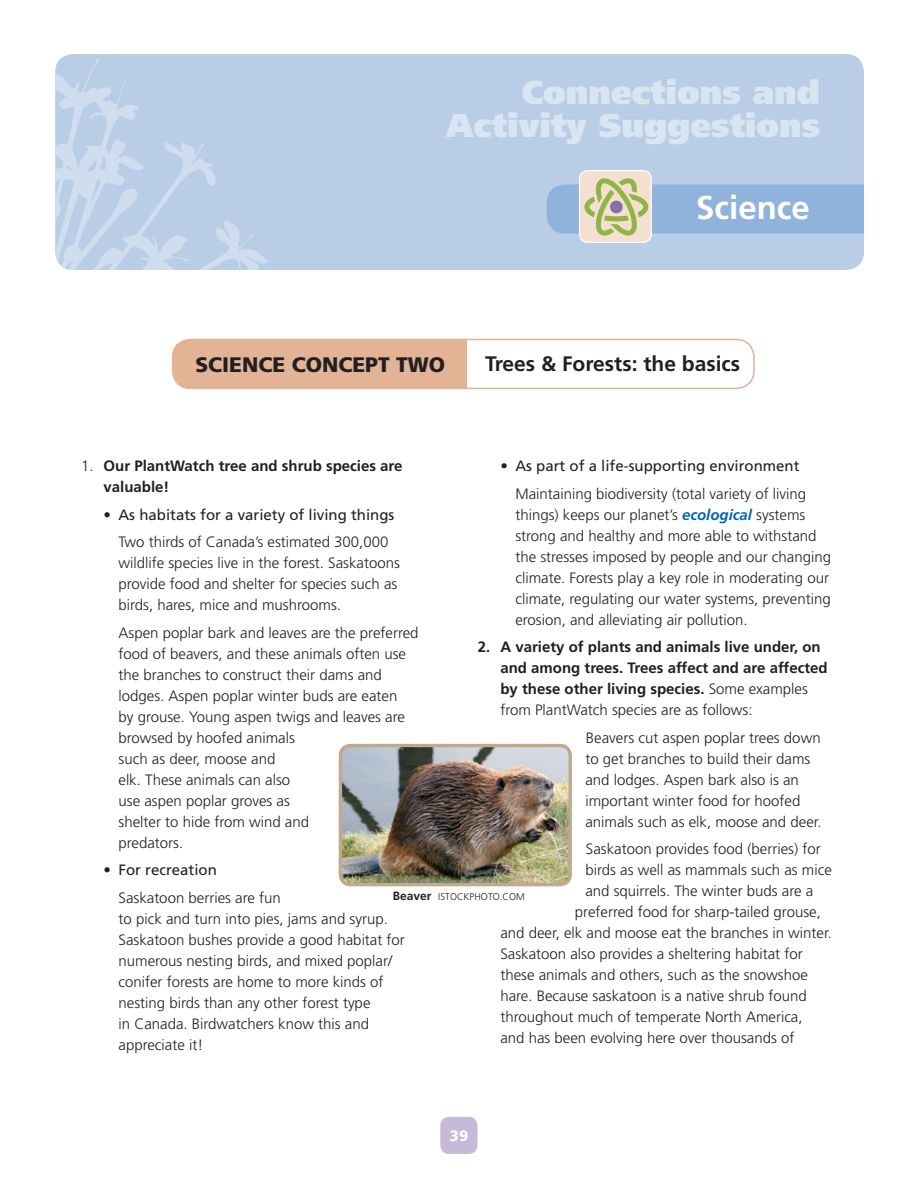
<style>
.page{position:relative;width:918px;height:1188px;background:#fff}
.page>*{position:absolute;margin:0;border:0;box-sizing:border-box;transform-origin:0 0}
.t1{font:900 33px/33px "Frutiger";color:#dae5f2;text-align:right}
.t2{font:700 33px "Frutiger";color:#fff}
.t3{font:700 21px "Frutiger";color:#231f20}
.t4{font:900 21px "Frutiger";color:#231f20}
.t5{font:300 15px/21px "Frutiger";color:#231f20}
.t6{font:700 15px/21px "Frutiger";color:#231f20}
.t7{font:15px "Frutiger";color:#231f20}
.t8{font:900 15px "Frutiger";color:#fff}
.t9{font:300 9.75px "Frutiger";color:#231f20}
.s1{font-weight:700;font-style:italic;color:#0166b3}
.s2{font-weight:300}
.s3{font-weight:700;font-size:12px}
</style>
<div class="page">
<div style="left:440px;top:1117px;width:37px;height:37px;background:#c6bbd6;border-radius:9px"></div>
<div style="left:173px;top:339px;width:581px;height:49px;background:#e2b395;border-radius:18px"></div>
<div style="left:468px;top:339px;width:286px;height:49px;background:#fff"></div>
<div style="left:172px;top:339px;width:583px;height:50px;border:2px solid #e2b395;border-radius:18px"></div>
<img style="left:340px;top:746px;width:230px;height:139px;border-radius:10px">
<div style="left:339px;top:744px;width:233px;height:142px;border:3px solid #bfa98f;border-radius:10px"></div>
<div style="left:55px;top:54px;width:809px;height:216px;background:#b9cde6;border-radius:18px"></div>
<div style="left:580px;top:171px;width:71px;height:71px;background:#f4e0d1;border-radius:8px"></div>
<div style="left:579px;top:170px;width:73px;height:73px;border:1px solid #fff;border-radius:8px"></div>
<svg style="left:547px;top:178px;width:317px;height:58px"></svg>
<svg style="left:56px;top:58px;width:212px;height:212px"></svg>
<h1 class="t1" style="left:446px;top:79px;width:376px">Connections and<br>Activity Suggestions</h1>
<h1 class="t2" style="left:696px;top:194px;width:115px">Science</h1>
<h2 class="t4" style="left:195px;top:356px;width:251px">SCIENCE CONCEPT TWO</h2>
<h2 class="t3" style="left:485px;top:356px;width:257px">Trees &amp; Forests: the basics</h2>
<p class="t7" style="left:500px;top:460px;width:301px">• As part of a life-supporting environment</p>
<p class="t5" style="left:515px;top:484px;width:317px">Maintaining biodiversity (total variety of living things) keeps our planet’s <span class="s1">ecological</span> systems strong and healthy and more able to withstand the stresses imposed by people and our changing climate. Forests play a key role in moderating our climate, regulating our water systems, preventing erosion, and alleviating air pollution.</p>
<p class="t6" style="left:500px;top:638px;width:329px;text-indent:-22px">2. A variety of plants and animals live under, on and among trees. Trees affect and are affected by these other living species. <span class="s2">Some examples from PlantWatch species are as follows:</span></p>
<p class="t5" style="left:585px;top:728px;width:238px">Beavers cut aspen poplar trees down to get branches to build their dams and lodges. Aspen bark also is an important winter food for hoofed animals such as elk, moose and deer.</p>
<p class="t5" style="left:586px;top:840px;width:236px">Saskatoon provides food (berries) for</p>
<p class="t5" style="left:585px;top:861px;width:248px">birds as well as mammals such as mice</p>
<p class="t5" style="left:585px;top:882px;width:229px">and squirrels. The winter buds are a</p>
<p class="t5" style="left:575px;top:903px;width:247px">preferred food for sharp-tailed grouse,</p>
<p class="t5" style="left:500px;top:924px;width:333px">and deer, elk and moose eat the branches in winter.</p>
<p class="t5" style="left:500px;top:945px;width:304px">Saskatoon also provides a sheltering habitat for</p>
<p class="t5" style="left:500px;top:966px;width:309px">these animals and others, such as the snowshoe</p>
<p class="t5" style="left:500px;top:987px;width:308px">hare. Because saskatoon is a native shrub found</p>
<p class="t5" style="left:500px;top:1008px;width:304px">throughout much of temperate North America,</p>
<p class="t5" style="left:500px;top:1029px;width:295px">and has been evolving here over thousands of</p>
<p class="t6" style="left:104px;top:457px;width:300px;text-indent:-22px"><span class="s2">1.</span> Our PlantWatch tree and shrub species are valuable!</p>
<p class="t7" style="left:104px;top:508px;width:292px">• As habitats for a variety of living things</p>
<p class="t5" style="left:118px;top:533px;width:283px">Two thirds of Canada’s estimated 300,000 wildlife species live in the forest. Saskatoons provide food and shelter for species such as birds, hares, mice and mushrooms.</p>
<p class="t5" style="left:118px;top:623px;width:302px">Aspen poplar bark and leaves are the preferred food of beavers, and these animals often use the branches to construct their dams and lodges. Aspen poplar winter buds are eaten<br>by grouse. Young aspen twigs and leaves are browsed by hoofed animals<br>such as deer, moose and<br>elk. These animals can also<br>use aspen poplar groves as<br>shelter to hide from wind and<br>predators.</p>
<p class="t7" style="left:104px;top:864px;width:115px">• For recreation</p>
<p class="t5" style="left:118px;top:888px;width:288px">Saskatoon berries are fun<br>to pick and turn into pies, jams and syrup.<br>Saskatoon bushes provide a good habitat for numerous nesting birds, and mixed poplar/ conifer forests are home to more kinds of nesting birds than any other forest type<br>in Canada. Birdwatchers know this and appreciate it!</p>
<p class="t9" style="left:393px;top:892px;width:134px"><span class="s3">Beaver</span> ISTOCKPHOTO.COM</p>
<p class="t8" style="left:450px;top:1129px;width:20px">39</p>
</div>
